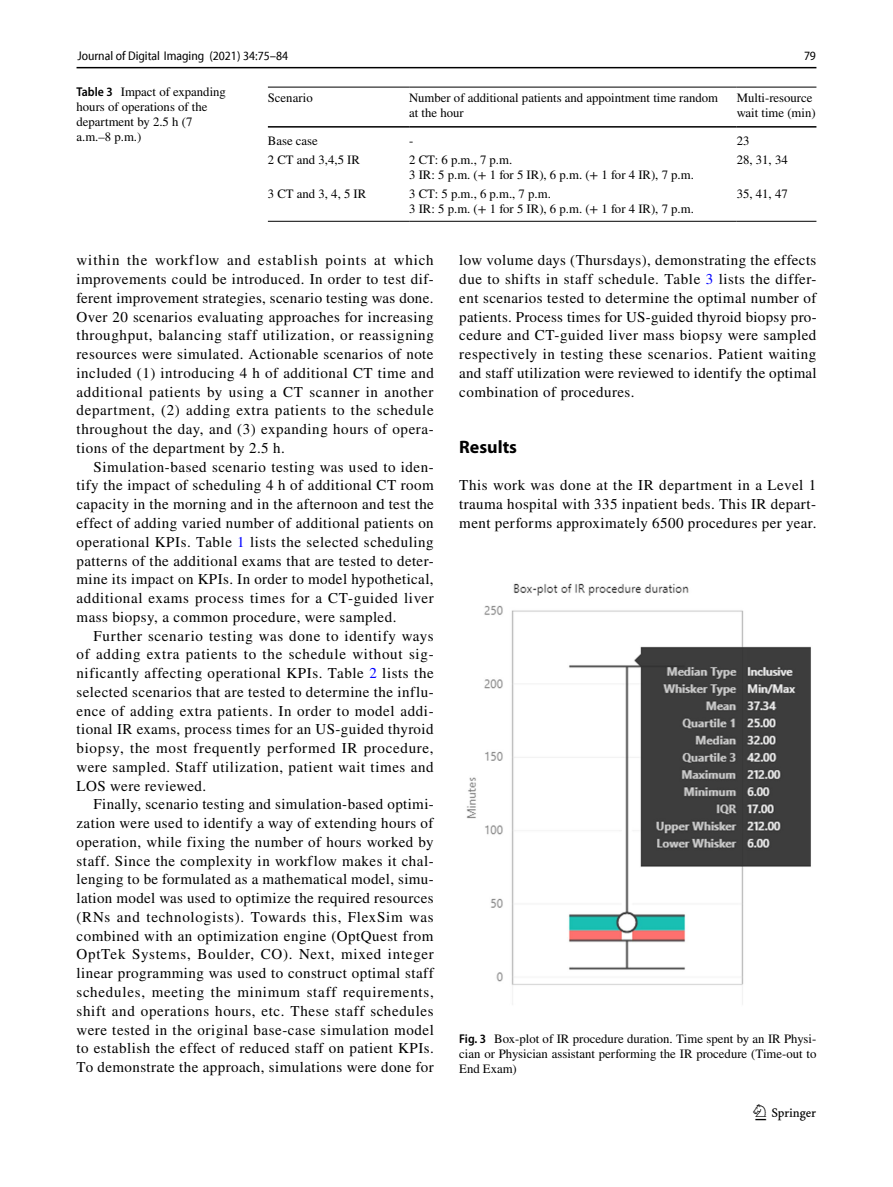
<style>
.page{position:relative;width:893px;height:1187px;background:#fff}
.page>*{position:absolute;margin:0;border:0;box-sizing:border-box;transform-origin:0 0}
.t1{font:22.5px "Springnew Regular 3";color:#000}
.t2{font:700 18px "Myriad Pro";color:#000}
.t3{font:15px/18.8px "STIX";letter-spacing:.03em;color:#000;text-align:justify}
.t4{font:12.75px/15px "STIX";color:#000}
.t5{font:semi-condensed 12.75px "Myriad Pro Unic";color:#000}
.t6{font:12.75px "Adv T Tc 488 b 0 e 6";color:#000}
.s1{font-family:"Myriad Pro";font-weight:600;font-stretch:semi-condensed}
.s2{color:#00f}
</style>
<div class="page">
<hr style="left:77px;top:67px;width:739px;height:1px;background:#000">
<hr style="left:268px;top:87px;width:141px;height:1px;background:#000">
<hr style="left:268px;top:126px;width:141px;height:2px;background:#000">
<hr style="left:409px;top:87px;width:328px;height:1px;background:#000">
<hr style="left:409px;top:126px;width:328px;height:2px;background:#000">
<hr style="left:737px;top:87px;width:79px;height:1px;background:#000">
<hr style="left:737px;top:126px;width:79px;height:2px;background:#000">
<hr style="left:268px;top:221px;width:141px;height:1px;background:#000">
<hr style="left:409px;top:221px;width:328px;height:1px;background:#000">
<hr style="left:737px;top:221px;width:79px;height:1px;background:#000">
<img style="left:466px;top:583px;width:345px;height:422px">
<p class="t5" style="left:77px;top:51px;width:212px">Journal of Digital Imaging (2021) 34:75–84</p>
<p class="t6" style="left:804px;top:51px;width:13px">79</p>
<p class="t4" style="left:77px;top:85px;width:151px"><span class="s1">Table 3</span> Impact of expanding hours of operations of the department by 2.5 h (7 a.m.–8 p.m.)</p>
<p class="t4" style="left:268px;top:91px;width:46px">Scenario</p>
<p class="t4" style="left:409px;top:91px;width:310px">Number of additional patients and appointment time random at the hour</p>
<p class="t4" style="left:737px;top:91px;width:80px">Multi-resource wait time (min)</p>
<p class="t4" style="left:268px;top:134px;width:51px">Base case</p>
<p class="t4" style="left:409px;top:134px;width:6px">-</p>
<p class="t4" style="left:737px;top:134px;width:14px">23</p>
<p class="t4" style="left:268px;top:153px;width:94px">2 CT and 3,4,5 IR</p>
<p class="t4" style="left:409px;top:153px;width:286px">2 CT: 6 p.m., 7 p.m.<br>3 IR: 5 p.m. (+ 1 for 5 IR), 6 p.m. (+ 1 for 4 IR), 7 p.m.</p>
<p class="t4" style="left:737px;top:153px;width:52px">28, 31, 34</p>
<p class="t4" style="left:268px;top:187px;width:100px">3 CT and 3, 4, 5 IR</p>
<p class="t4" style="left:409px;top:187px;width:286px">3 CT: 5 p.m., 6 p.m., 7 p.m.<br>3 IR: 5 p.m. (+ 1 for 5 IR), 6 p.m. (+ 1 for 4 IR), 7 p.m.</p>
<p class="t4" style="left:737px;top:187px;width:52px">35, 41, 47</p>
<p class="t3" style="left:77px;top:252px;width:359px">within the workflow and establish points at which improvements could be introduced. In order to test dif&shy;ferent improvement strategies, scenario testing was done.<br>Over 20 scenarios evaluating approaches for increasing throughput, balancing staff utilization, or reassigning resources were simulated. Actionable scenarios of note included (1) introducing 4 h of additional CT time and additional patients by using a CT scanner in another department, (2) adding extra patients to the schedule throughout the day, and (3) expanding hours of opera&shy;tions of the department by 2.5 h.</p>
<p class="t3" style="left:77px;top:458px;width:359px;text-indent:17px">Simulation-based scenario testing was used to iden&shy;tify the impact of scheduling 4 h of additional CT room capacity in the morning and in the afternoon and test the effect of adding varied number of additional patients on operational KPIs. Table <span class="s2">1</span> lists the selected scheduling patterns of the additional exams that are tested to deter&shy;mine its impact on KPIs. In order to model hypothetical, additional exams process times for a CT-guided liver mass biopsy, a common procedure, were sampled.</p>
<p class="t3" style="left:77px;top:627px;width:359px;text-indent:17px">Further scenario testing was done to identify ways of adding extra patients to the schedule without sig&shy;nificantly affecting operational KPIs. Table <span class="s2">2</span> lists the selected scenarios that are tested to determine the influ&shy;ence of adding extra patients. In order to model addi&shy;tional IR exams, process times for an US-guided thyroid biopsy, the most frequently performed IR procedure, were sampled. Staff utilization, patient wait times and LOS were reviewed.</p>
<p class="t3" style="left:77px;top:796px;width:359px;text-indent:17px">Finally, scenario testing and simulation-based optimi&shy;zation were used to identify a way of extending hours of operation, while fixing the number of hours worked by staff. Since the complexity in workflow makes it chal&shy;lenging to be formulated as a mathematical model, simu&shy;lation model was used to optimize the required resources (RNs and technologists). Towards this, FlexSim was combined with an optimization engine (OptQuest from OptTek Systems, Boulder, CO). Next, mixed integer linear programming was used to construct optimal staff schedules, meeting the minimum staff requirements, shift and operations hours, etc. These staff schedules were tested in the original base-case simulation model to establish the effect of reduced staff on patient KPIs.<br>To demonstrate the approach, simulations were done for</p>
<p class="t3" style="left:459px;top:252px;width:359px">low volume days (Thursdays), demonstrating the effects due to shifts in staff schedule. Table <span class="s2">3</span> lists the differ&shy;ent scenarios tested to determine the optimal number of patients. Process times for US-guided thyroid biopsy pro&shy;cedure and CT-guided liver mass biopsy were sampled respectively in testing these scenarios. Patient waiting and staff utilization were reviewed to identify the optimal combination of procedures.</p>
<p class="t2" style="left:459px;top:435px;width:59px">Results</p>
<p class="t3" style="left:459px;top:477px;width:359px">This work was done at the IR department in a Level 1 trauma hospital with 335 inpatient beds. This IR depart&shy;ment performs approximately 6500 procedures per year.</p>
<p class="t4" style="left:459px;top:1031px;width:359px;text-align:justify"><span class="s1">Fig. 3</span> Box-plot of IR procedure duration. Time spent by an IR Physi&shy;cian or Physician assistant performing the IR procedure (Time-out to End Exam)</p>
<h1 class="t1" style="left:755px;top:1104px;width:62px">1 3</h1>
</div>
